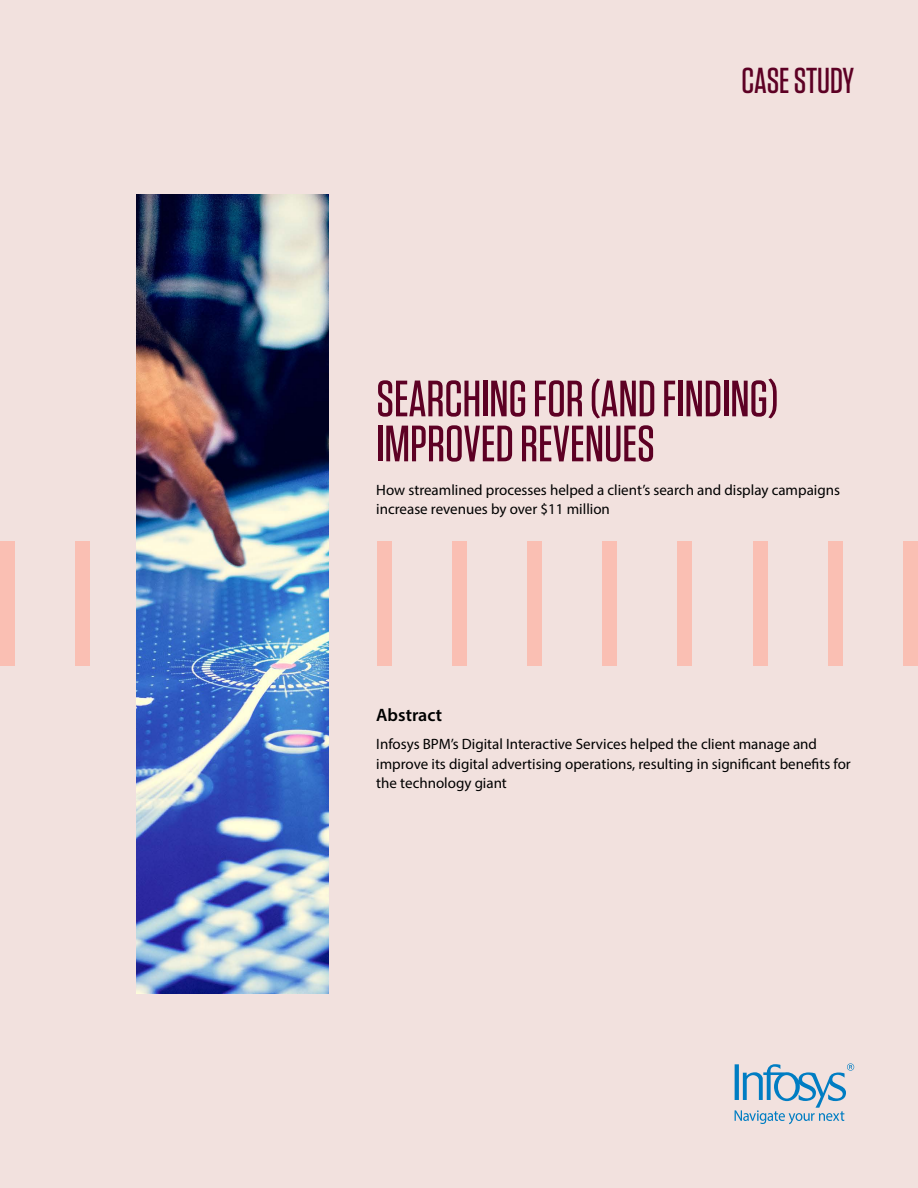
<style>
.page{position:relative;width:918px;height:1188px;background:#f2e1de}
.page>*{position:absolute;margin:0;border:0;box-sizing:border-box;transform-origin:0 0}
.t1{font:500 51px/45px "Tungsten";color:#5d0024}
.t2{font:500 36px "Tungsten";letter-spacing:-.005em;color:#5d0024}
.t3{font:600 18px "Myriad Pro";color:#000}
.t4{font:15px/19.5px "Myriad Pro";color:#000}
</style>
<div class="page">
<svg style="left:735px;top:1063px;width:119px;height:61px"></svg>
<div style="left:0;top:541px;width:15px;height:125px;background:#fabfb3"></div>
<div style="left:75px;top:541px;width:15px;height:125px;background:#fabfb3"></div>
<div style="left:828px;top:541px;width:15px;height:125px;background:#fabfb3"></div>
<div style="left:753px;top:541px;width:15px;height:125px;background:#fabfb3"></div>
<div style="left:527px;top:541px;width:15px;height:125px;background:#fabfb3"></div>
<div style="left:452px;top:541px;width:15px;height:125px;background:#fabfb3"></div>
<div style="left:677px;top:541px;width:15px;height:125px;background:#fabfb3"></div>
<div style="left:602px;top:541px;width:15px;height:125px;background:#fabfb3"></div>
<div style="left:377px;top:541px;width:15px;height:125px;background:#fabfb3"></div>
<div style="left:903px;top:541px;width:15px;height:125px;background:#fabfb3"></div>
<img style="left:136px;top:194px;width:192px;height:800px">
<h2 class="t2" style="left:742px;top:61px;width:114px">CASE STUDY</h2>
<h1 class="t1" style="left:376px;top:377px;width:404px">SEARCHING FOR (AND FINDING)<br>IMPROVED REVENUES</h1>
<p class="t4" style="left:376px;top:480px;width:465px">How streamlined processes helped a client’s search and display campaigns increase revenues by over $11 million</p>
<p class="t3" style="left:376px;top:704px;width:67px">Abstract</p>
<p class="t4" style="left:376px;top:734px;width:476px">Infosys BPM’s Digital Interactive Services helped the client manage and improve its digital advertising operations, resulting in significant benefits for the technology giant</p>
</div>
